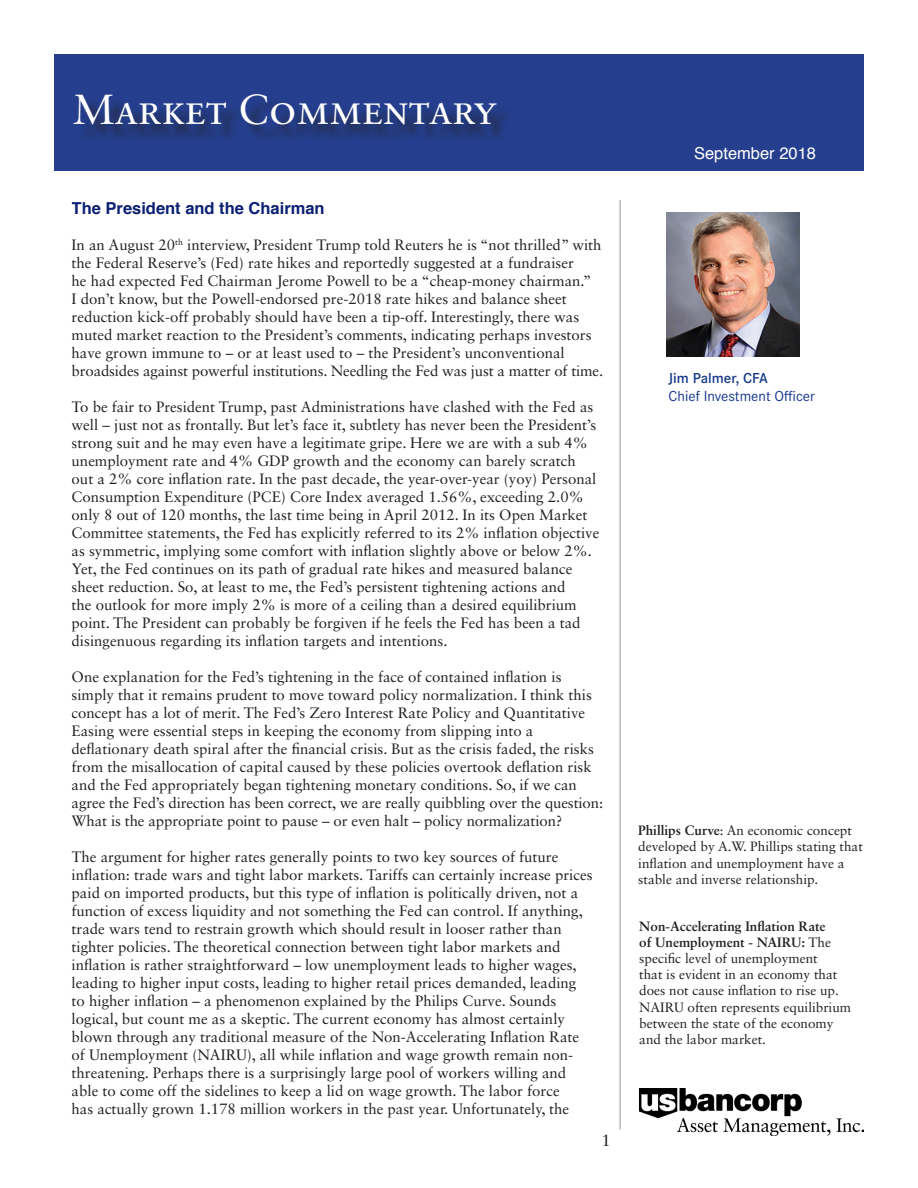
<style>
.page{position:relative;width:918px;height:1188px;background:#fff}
.page>*{position:absolute;margin:0;border:0;box-sizing:border-box;transform-origin:0 0}
.t1{font:42px "Sabon Roman SC";color:#fff}
.t2{font:700 16.5px "Helvetica";color:#0c2074}
.t3{font:16.5px "Helvetica";color:#fff}
.t4{font:16.5px "Sabon LT Std";color:#231f20}
.t5{font:15px/18px "Sabon LT Std";color:#231f20}
.t6{font:15px "Corporate SOT";color:#153889}
.t7{font:600 15px "Corporate SOT";color:#153889}
.t8{font:13.5px/16.2px "Sabon LT Std";color:#231f20}
.s1{font-weight:700}
</style>
<div class="page">
<div style="left:54px;top:54px;width:810px;height:117px;background:#253f8e"></div>
<hr style="left:620px;top:200px;width:1px;height:929px;background:#939598">
<img style="left:666px;top:212px;width:133px;height:144px">
<div style="left:77px;top:97px;width:437px;height:46px;background:#231f20;opacity:.75"></div>
<img style="left:639px;top:1089px;width:225px;height:46px">
<p class="t1" style="left:73px;top:85px;width:426px">Market Commentary</p>
<p class="t2" style="left:72px;top:195px;width:255px">The President and the Chairman</p>
<p class="t5" style="left:72px;top:236px;width:533px">In an August 20<sup>th</sup> interview, President Trump told Reuters he is “not thrilled” with the Federal Reserve’s (Fed) rate hikes and reportedly suggested at a fundraiser<br>he had expected Fed Chairman Jerome Powell to be a “cheap-money chairman.”<br>I don’t know, but the Powell-endorsed pre-2018 rate hikes and balance sheet reduction kick-off probably should have been a tip-off. Interestingly, there was muted market reaction to the President’s comments, indicating perhaps investors have grown immune to – or at least used to – the President’s unconventional broadsides against powerful institutions. Needling the Fed was just a matter of time.</p>
<p class="t5" style="left:72px;top:398px;width:529px">To be fair to President Trump, past Administrations have clashed with the Fed as well – just not as frontally. But let’s face it, subtlety has never been the President’s strong suit and he may even have a legitimate gripe. Here we are with a sub 4% unemployment rate and 4% GDP growth and the economy can barely scratch out a 2% core inflation rate. In the past decade, the year-over-year (yoy) Personal Consumption Expenditure (PCE) Core Index averaged 1.56%, exceeding 2.0% only 8 out of 120 months, the last time being in April 2012. In its Open Market Committee statements, the Fed has explicitly referred to its 2% inflation objective as symmetric, implying some comfort with inflation slightly above or below 2%.<br>Yet, the Fed continues on its path of gradual rate hikes and measured balance sheet reduction. So, at least to me, the Fed’s persistent tightening actions and<br>the outlook for more imply 2% is more of a ceiling than a desired equilibrium point. The President can probably be forgiven if he feels the Fed has been a tad disingenuous regarding its inflation targets and intentions.</p>
<p class="t5" style="left:72px;top:668px;width:533px">One explanation for the Fed’s tightening in the face of contained inflation is simply that it remains prudent to move toward policy normalization. I think this concept has a lot of merit. The Fed’s Zero Interest Rate Policy and Quantitative Easing were essential steps in keeping the economy from slipping into a deflationary death spiral after the financial crisis. But as the crisis faded, the risks from the misallocation of capital caused by these policies overtook deflation risk and the Fed appropriately began tightening monetary conditions. So, if we can agree the Fed’s direction has been correct, we are really quibbling over the question:<br>What is the appropriate point to pause – or even halt – policy normalization?</p>
<p class="t5" style="left:72px;top:848px;width:522px">The argument for higher rates generally points to two key sources of future inflation: trade wars and tight labor markets. Tariffs can certainly increase prices paid on imported products, but this type of inflation is politically driven, not a function of excess liquidity and not something the Fed can control. If anything, trade wars tend to restrain growth which should result in looser rather than tighter policies. The theoretical connection between tight labor markets and inflation is rather straightforward – low unemployment leads to higher wages, leading to higher input costs, leading to higher retail prices demanded, leading to higher inflation – a phenomenon explained by the Philips Curve. Sounds logical, but count me as a skeptic. The current economy has almost certainly blown through any traditional measure of the Non-Accelerating Inflation Rate of Unemployment (NAIRU), all while inflation and wage growth remain non&shy;threatening. Perhaps there is a surprisingly large pool of workers willing and able to come off the sidelines to keep a lid on wage growth. The labor force<br>has actually grown 1.178 million workers in the past year. Unfortunately, the</p>
<p class="t4" style="left:601px;top:1130px;width:11px">1</p>
<p class="t3" style="left:694px;top:141px;width:123px">September 2018</p>
<p class="t7" style="left:669px;top:369px;width:101px">Jim Palmer, CFA</p>
<p class="t6" style="left:669px;top:388px;width:148px">Chief Investment Officer</p>
<p class="t8" style="left:638px;top:822px;width:226px"><span class="s1">Phillips Curve</span>: An economic concept developed by A.W. Phillips stating that inflation and unemployment have a stable and inverse relationship.</p>
<p class="t8" style="left:639px;top:918px;width:213px"><span class="s1">Non-Accelerating Inflation Rate<br>of Unemployment - NAIRU:</span> The specific level of unemployment<br>that is evident in an economy that does not cause inflation to rise up.<br>NAIRU often represents equilibrium between the state of the economy and the labor market.</p>
</div>
